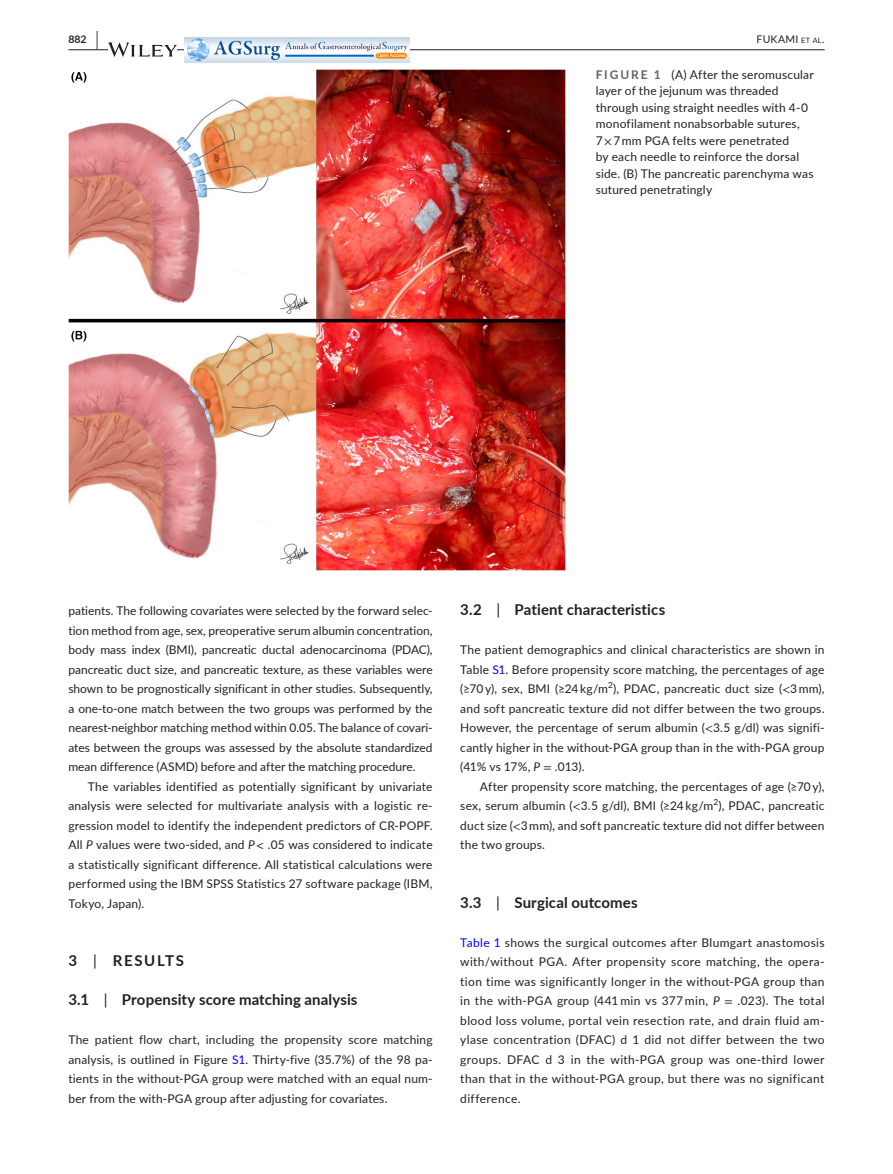
<style>
.page{position:relative;width:893px;height:1174px;background:#fff}
.page>*{position:absolute;margin:0;border:0;box-sizing:border-box;transform-origin:0 0}
.t1{font:700 15px "Lato";letter-spacing:.01em;color:#231f20}
.t2{font:700 15px "Lato";letter-spacing:.105em;color:#231f20}
.t3{font:12px/19.5px "Lato";letter-spacing:.015em;color:#231f20;text-align:justify}
.t4{font:10.5px "Lato";letter-spacing:.02em;color:#231f20}
.t5{font:700 10.5px "Lato";color:#231f20}
.t6{font:8.4px "Lato";color:#231f20}
.s1{font-size:19.5px}
.s2{font-size:7.35px}
.s3{font-weight:700;color:#636366}
.s4{font-family:"STIX"}
.s5{font-style:italic}
.s6{font-family:"STIX";font-style:italic}
.s7{font-weight:400}
.s8{color:#00f}
</style>
<div class="page">
<hr style="left:68px;top:49px;width:756px;height:1px;background:#231f20">
<svg style="left:108px;top:42px;width:69px;height:15px"></svg>
<img style="left:185px;top:37px;width:225px;height:25px">
<img style="left:68px;top:69px;width:498px;height:501px">
<p class="t5" style="left:68px;top:31px;width:31px">882 <span class="s1">|</span></p>
<p class="t4" style="left:757px;top:31px;width:69px">FUKAMI <span class="s2">et al</span>.</p>
<p class="t3" style="left:596px;top:66px;width:219px;line-height:16.5px;text-align:left"><span class="s3">FIGURE 1</span> (A) After the seromuscular layer of the jejunum was threaded through using straight needles with 4-0 monofilament nonabsorbable sutures,<br>7 <span class="s4">×</span> 7 mm PGA felts were penetrated<br>by each needle to reinforce the dorsal side. (B) The pancreatic parenchyma was sutured penetratingly</p>
<p class="t3" style="left:68px;top:600px;width:366px">patients. The following covariates were selected by the forward selec&shy;tion method from age, sex, preoperative serum albumin concentration, body mass index (BMI), pancreatic ductal adenocarcinoma (PDAC), pancreatic duct size, and pancreatic texture, as these variables were shown to be prognostically significant in other studies. Subsequently, a one-to-one match between the two groups was performed by the nearest-neighbor matching method within 0.05. The balance of covari&shy;ates between the groups was assessed by the absolute standardized mean difference (ASMD) before and after the matching procedure.</p>
<p class="t3" style="left:68px;top:776px;width:366px;text-indent:20px">The variables identified as potentially significant by univariate analysis were selected for multivariate analysis with a logistic re&shy;gression model to identify the independent predictors of CR-POPF.<br>All <span class="s5">P</span> values were two-sided, and <span class="s5">P</span> <span class="s6">&lt;</span> .05 was considered to indicate a statistically significant difference. All statistical calculations were performed using the IBM SPSS Statistics 27 software package (IBM, Tokyo, Japan).</p>
<p class="t2" style="left:68px;top:950px;width:117px">3 <span class="s7">|</span> RESULTS</p>
<p class="t1" style="left:68px;top:989px;width:291px">3.1 <span class="s7">|</span> Propensity score matching analysis</p>
<p class="t3" style="left:68px;top:1029px;width:366px">The patient flow chart, including the propensity score matching analysis, is outlined in Figure <span class="s8">S1</span>. Thirty-five (35.7%) of the 98 pa&shy;tients in the without-PGA group were matched with an equal num&shy;ber from the with-PGA group after adjusting for covariates.</p>
<p class="t1" style="left:460px;top:599px;width:206px">3.2 <span class="s7">|</span> Patient characteristics</p>
<p class="t3" style="left:460px;top:639px;width:366px">The patient demographics and clinical characteristics are shown in Table <span class="s8">S1</span>. Before propensity score matching, the percentages of age (≥70 y), sex, BMI (≥24 kg/m ), PDAC, pancreatic duct size (<span class="s4">&lt;</span>3 mm),</p>
<p class="t6" style="left:608px;top:679px;width:6px">2</p>
<p class="t3" style="left:460px;top:698px;width:366px">and soft pancreatic texture did not differ between the two groups.<br>However, the percentage of serum albumin (<span class="s4">&lt;</span>3.5 g/dl) was signifi&shy;cantly higher in the without-PGA group than in the with-PGA group (41% vs 17%, <span class="s5">P</span> <span class="s4">=</span> .013).</p>
<p class="t3" style="left:460px;top:776px;width:366px;text-align:right">After propensity score matching, the percentages of age (≥70 y), sex, serum albumin (<span class="s4">&lt;</span>3.5 g/dl), BMI (≥24 kg/m ), PDAC, pancreatic</p>
<p class="t6" style="left:713px;top:796px;width:6px">2</p>
<p class="t3" style="left:460px;top:815px;width:366px">duct size (<span class="s4">&lt;</span>3 mm), and soft pancreatic texture did not differ between the two groups.</p>
<p class="t1" style="left:460px;top:891px;width:179px">3.3 <span class="s7">|</span> Surgical outcomes</p>
<p class="t3" style="left:460px;top:932px;width:366px"><span class="s8">Table 1</span> shows the surgical outcomes after Blumgart anastomosis with/without PGA. After propensity score matching, the opera&shy;tion time was significantly longer in the without-PGA group than in the with-PGA group (441 min vs 377 min, <span class="s5">P</span> <span class="s4">=</span> .023). The total blood loss volume, portal vein resection rate, and drain fluid am&shy;ylase concentration (DFAC) d 1 did not differ between the two groups. DFAC d 3 in the with-PGA group was one-third lower than that in the without-PGA group, but there was no significant difference.</p>
</div>
